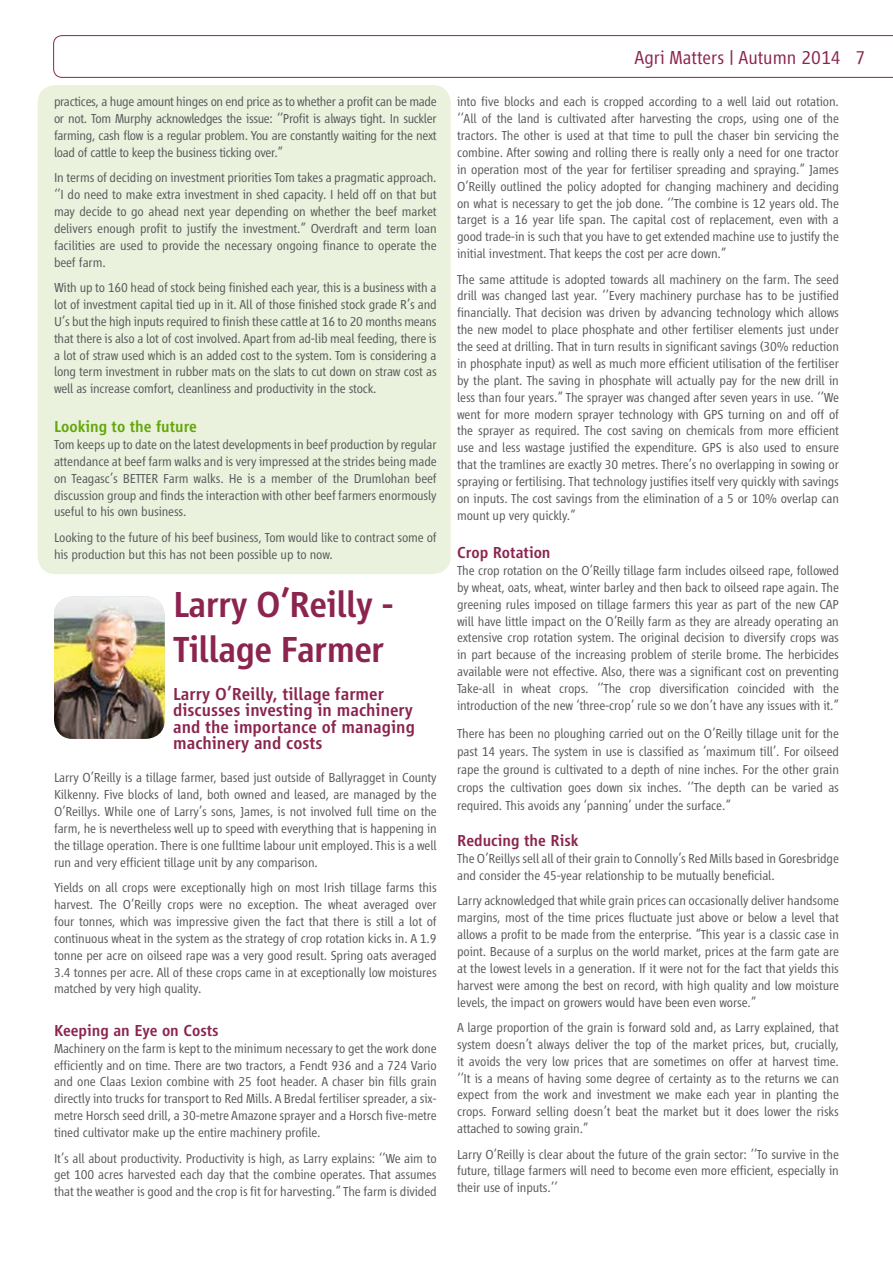
<style>
.page{position:relative;width:893px;height:1263px;background:#fff}
.page>*{position:absolute;margin:0;border:0;box-sizing:border-box;transform-origin:0 0}
.t1{font:500 37.5px/45px "Vialog LT";letter-spacing:-.02em;color:#8b254f}
.t2{font:300 19.5px "Vialog LT";color:#8b254f}
.t3{font:500 18px/16.5px "Vialog LT";color:#8b254f}
.t4{font:500 16.5px "Vialog LT";color:#8b254f}
.t5{font:500 16.5px "Vialog LT";color:#63a70a}
.t6{font:300 13.5px/16.8px "Vialog LT";letter-spacing:-.01em;color:#58595b;text-align:justify}
</style>
<div class="page">
<svg style="left:53px;top:35px;width:840px;height:43px"></svg>
<div style="left:38px;top:85px;width:413px;height:489px;background:#eaf1dc;border-radius:18px"></div>
<img style="left:54px;top:596px;width:111px;height:143px">
<p class="t6" style="left:54px;top:93px;width:384px">practices, a huge amount hinges on end price as to whether a profit can be made or not. Tom Murphy acknowledges the issue: ‘’Profit is always tight. In suckler farming, cash flow is a regular problem. You are constantly waiting for the next load of cattle to keep the business ticking over.”</p>
<p class="t6" style="left:54px;top:169px;width:384px">In terms of deciding on investment priorities Tom takes a pragmatic approach. ‘’I do need to make extra investment in shed capacity. I held off on that but may decide to go ahead next year depending on whether the beef market delivers enough profit to justify the investment.” Overdraft and term loan facilities are used to provide the necessary ongoing finance to operate the beef farm.</p>
<p class="t6" style="left:54px;top:279px;width:384px">With up to 160 head of stock being finished each year, this is a business with a lot of investment capital tied up in it. All of those finished stock grade R’s and U’s but the high inputs required to finish these cattle at 16 to 20 months means that there is also a lot of cost involved. Apart from ad-lib meal feeding, there is a lot of straw used which is an added cost to the system. Tom is considering a long term investment in rubber mats on the slats to cut down on straw cost as well as increase comfort, cleanliness and productivity in the stock.</p>
<p class="t5" style="left:54px;top:417px;width:145px">Looking to the future</p>
<p class="t6" style="left:54px;top:436px;width:384px">Tom keeps up to date on the latest developments in beef production by regular attendance at beef farm walks and is very impressed at the strides being made on Teagasc’s BETTER Farm walks. He is a member of the Drumlohan beef discussion group and finds the interaction with other beef farmers enormously useful to his own business.</p>
<p class="t6" style="left:54px;top:529px;width:384px">Looking to the future of his beef business, Tom would like to contract some of his production but this has not been possible up to now.</p>
<h1 class="t1" style="left:173px;top:582px;width:222px">Larry O’Reilly -<br>Tillage Farmer</h1>
<h3 class="t3" style="left:173px;top:685px;width:243px">Larry O’Reilly, tillage farmer discusses investing in machinery and the importance of managing machinery and costs</h3>
<p class="t6" style="left:54px;top:769px;width:384px">Larry O’Reilly is a tillage farmer, based just outside of Ballyragget in County Kilkenny. Five blocks of land, both owned and leased, are managed by the O’Reillys. While one of Larry’s sons, James, is not involved full time on the farm, he is nevertheless well up to speed with everything that is happening in the tillage operation. There is one fulltime labour unit employed. This is a well run and very efficient tillage unit by any comparison.</p>
<p class="t6" style="left:54px;top:879px;width:384px">Yields on all crops were exceptionally high on most Irish tillage farms this harvest. The O’Reilly crops were no exception. The wheat averaged over four tonnes, which was impressive given the fact that there is still a lot of continuous wheat in the system as the strategy of crop rotation kicks in. A 1.9 tonne per acre on oilseed rape was a very good result. Spring oats averaged 3.4 tonnes per acre. All of these crops came in at exceptionally low moistures matched by very high quality.</p>
<p class="t4" style="left:54px;top:1021px;width:166px">Keeping an Eye on Costs</p>
<p class="t6" style="left:54px;top:1040px;width:384px">Machinery on the farm is kept to the minimum necessary to get the work done efficiently and on time. There are two tractors, a Fendt 936 and a 724 Vario and one Claas Lexion combine with 25 foot header. A chaser bin fills grain directly into trucks for transport to Red Mills. A Bredal fertiliser spreader, a six&shy;metre Horsch seed drill, a 30-metre Amazone sprayer and a Horsch five-metre tined cultivator make up the entire machinery profile.</p>
<p class="t6" style="left:54px;top:1149px;width:384px">It’s all about productivity. Productivity is high, as Larry explains: ‘’We aim to get 100 acres harvested each day that the combine operates. That assumes that the weather is good and the crop is fit for harvesting.” The farm is divided</p>
<h2 class="t2" style="left:634px;top:47px;width:232px">Agri Matters | Autumn 2014 7</h2>
<p class="t6" style="left:457px;top:93px;width:383px">into five blocks and each is cropped according to a well laid out rotation. ‘’All of the land is cultivated after harvesting the crops, using one of the tractors. The other is used at that time to pull the chaser bin servicing the combine. After sowing and rolling there is really only a need for one tractor in operation most of the year for fertiliser spreading and spraying.” James O’Reilly outlined the policy adopted for changing machinery and deciding on what is necessary to get the job done. ‘’The combine is 12 years old. The target is a 16 year life span. The capital cost of replacement, even with a good trade-in is such that you have to get extended machine use to justify the initial investment. That keeps the cost per acre down.”</p>
<p class="t6" style="left:457px;top:271px;width:383px">The same attitude is adopted towards all machinery on the farm. The seed drill was changed last year. ‘’Every machinery purchase has to be justified financially. That decision was driven by advancing technology which allows the new model to place phosphate and other fertiliser elements just under the seed at drilling. That in turn results in significant savings (30% reduction in phosphate input) as well as much more efficient utilisation of the fertiliser by the plant. The saving in phosphate will actually pay for the new drill in less than four years.” The sprayer was changed after seven years in use. ‘’We went for more modern sprayer technology with GPS turning on and off of the sprayer as required. The cost saving on chemicals from more efficient use and less wastage justified the expenditure. GPS is also used to ensure that the tramlines are exactly 30 metres. There’s no overlapping in sowing or spraying or fertilising. That technology justifies itself very quickly with savings on inputs. The cost savings from the elimination of a 5 or 10% overlap can mount up very quickly.”</p>
<p class="t4" style="left:457px;top:543px;width:95px">Crop Rotation</p>
<p class="t6" style="left:457px;top:562px;width:383px">The crop rotation on the O’Reilly tillage farm includes oilseed rape, followed by wheat, oats, wheat, winter barley and then back to oilseed rape again. The greening rules imposed on tillage farmers this year as part of the new CAP will have little impact on the O’Reilly farm as they are already operating an extensive crop rotation system. The original decision to diversify crops was in part because of the increasing problem of sterile brome. The herbicides available were not effective. Also, there was a significant cost on preventing Take-all in wheat crops. ‘’The crop diversification coincided with the introduction of the new ‘three-crop’ rule so we don’t have any issues with it.”</p>
<p class="t6" style="left:457px;top:725px;width:383px;line-height:18px">There has been no ploughing carried out on the O’Reilly tillage unit for the past 14 years. The system in use is classified as ‘maximum till’. For oilseed rape the ground is cultivated to a depth of nine inches. For the other grain crops the cultivation goes down six inches. ‘’The depth can be varied as required. This avoids any ‘panning’ under the surface.”</p>
<p class="t4" style="left:457px;top:831px;width:123px">Reducing the Risk</p>
<p class="t6" style="left:457px;top:850px;width:383px">The O’Reillys sell all of their grain to Connolly’s Red Mills based in Goresbridge and consider the 45-year relationship to be mutually beneficial.</p>
<p class="t6" style="left:457px;top:892px;width:383px">Larry acknowledged that while grain prices can occasionally deliver handsome margins, most of the time prices fluctuate just above or below a level that allows a profit to be made from the enterprise. “This year is a classic case in point. Because of a surplus on the world market, prices at the farm gate are at the lowest levels in a generation. If it were not for the fact that yields this harvest were among the best on record, with high quality and low moisture levels, the impact on growers would have been even worse.”</p>
<p class="t6" style="left:457px;top:1019px;width:383px">A large proportion of the grain is forward sold and, as Larry explained, that system doesn’t always deliver the top of the market prices, but, crucially, it avoids the very low prices that are sometimes on offer at harvest time. ‘’It is a means of having some degree of certainty as to the returns we can expect from the work and investment we make each year in planting the crops. Forward selling doesn’t beat the market but it does lower the risks attached to sowing grain.”</p>
<p class="t6" style="left:457px;top:1146px;width:383px">Larry O’Reilly is clear about the future of the grain sector: ‘’To survive in the future, tillage farmers will need to become even more efficient, especially in their use of inputs.’’</p>
</div>
